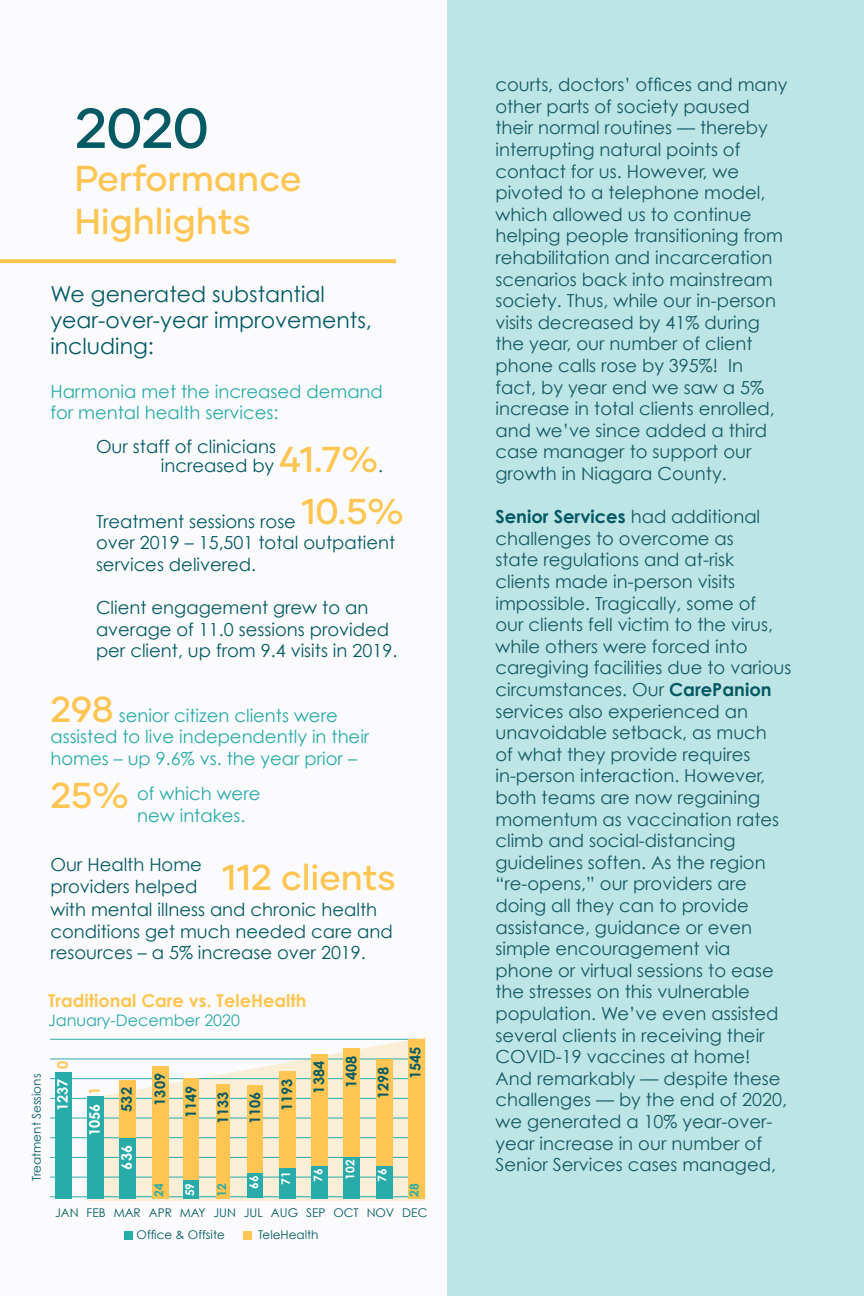
<style>
.page{position:relative;width:864px;height:1296px;background:#bee5e5}
.page>*{position:absolute;margin:0;border:0;box-sizing:border-box;transform-origin:0 0}
.t1{font:500 56px "Gilmer";color:#035a64}
.t2{font:500 36px/43.2px "Gilmer";color:#fec552}
.t3{font:22px/26.4px "Century Gothic";color:#035a64}
.t4{font:18px/21.6px "Century Gothic";color:#135a65}
.t5{font:18px/21.6px "Century Gothic";color:#035a64}
.t6{font:18px/21.6px "Century Gothic";color:#28aba9}
.t7{font:700 17.8px "Century Gothic";color:#fec552}
.t8{font:16px "Century Gothic";color:#28aba9}
.t9{font:700 14.6px "Century Gothic";color:#035a64}
.t10{font:700 14.6px "Century Gothic";color:#fff}
.t11{font:700 14.6px "Century Gothic";color:#fec552}
.t12{font:12px "Century Gothic";color:#035a64}
.t13{font:700 12px "Century Gothic";color:#fff}
.t14{font:700 12px "Century Gothic";color:#28aba9}
.s1{font-family:"Gilmer";font-weight:500;font-size:36px;color:#fec552}
.s2{font-weight:700;color:#035a64}
</style>
<div class="page">
<div style="left:0;top:0;width:446px;height:1296px;background:#fbfbfd"></div>
<svg style="left:86px;top:1037px;width:340px;height:164px;fill:#fbeed6"></svg>
<hr style="left:50px;top:1039px;width:367px;height:1px;background:#28aba9">
<hr style="left:50px;top:1059px;width:367px;height:1px;background:#28aba9">
<hr style="left:50px;top:1078px;width:367px;height:1px;background:#28aba9">
<hr style="left:50px;top:1098px;width:367px;height:1px;background:#28aba9">
<hr style="left:50px;top:1118px;width:367px;height:1px;background:#28aba9">
<hr style="left:50px;top:1137px;width:367px;height:1px;background:#28aba9">
<hr style="left:50px;top:1157px;width:367px;height:1px;background:#28aba9">
<hr style="left:50px;top:1177px;width:367px;height:1px;background:#28aba9">
<hr style="left:50px;top:1196px;width:367px;height:1px;background:#28aba9">
<div style="left:55px;top:1072px;width:16px;height:126px;background:#28aba9"></div>
<div style="left:87px;top:1096px;width:17px;height:102px;background:#28aba9"></div>
<div style="left:119px;top:1138px;width:17px;height:60px;background:#28aba9"></div>
<div style="left:119px;top:1080px;width:17px;height:58px;background:#fec552"></div>
<div style="left:153px;top:1183px;width:16px;height:15px;background:#fec552"></div>
<div style="left:153px;top:1066px;width:16px;height:117px;background:#fec552"></div>
<div style="left:184px;top:1180px;width:15px;height:18px;background:#28aba9"></div>
<div style="left:184px;top:1078px;width:15px;height:102px;background:#fec552"></div>
<div style="left:216px;top:1183px;width:13px;height:15px;background:#fec552"></div>
<div style="left:216px;top:1085px;width:13px;height:98px;background:#fec552"></div>
<div style="left:248px;top:1173px;width:15px;height:25px;background:#28aba9"></div>
<div style="left:248px;top:1085px;width:15px;height:88px;background:#fec552"></div>
<div style="left:280px;top:1168px;width:16px;height:30px;background:#28aba9"></div>
<div style="left:280px;top:1072px;width:16px;height:96px;background:#fec552"></div>
<div style="left:312px;top:1165px;width:16px;height:33px;background:#28aba9"></div>
<div style="left:312px;top:1054px;width:16px;height:111px;background:#fec552"></div>
<div style="left:344px;top:1049px;width:16px;height:109px;background:#fec552"></div>
<div style="left:376px;top:1165px;width:16px;height:33px;background:#28aba9"></div>
<div style="left:376px;top:1059px;width:16px;height:106px;background:#fec552"></div>
<div style="left:408px;top:1183px;width:16px;height:15px;background:#fec552"></div>
<div style="left:408px;top:1040px;width:16px;height:143px;background:#fec552"></div>
<div style="left:344px;top:1157px;width:16px;height:41px;background:#28aba9"></div>
<div style="left:124px;top:1232px;width:9px;height:8px;background:#28aba9"></div>
<div style="left:244px;top:1232px;width:8px;height:8px;background:#fec552"></div>
<svg style="left:0;top:259px;width:396px;height:4px;background:#fdc75a"></svg>
<p class="t1" style="left:75px;top:93px;width:135px">2020</p>
<p class="t2" style="left:75px;top:157px;width:228px">Performance<br>Highlights</p>
<p class="t3" style="left:50px;top:280px;width:323px">We generated substantial year-over-year improvements, including:</p>
<p class="t6" style="left:50px;top:380px;width:334px">Harmonia met the increased demand for mental health services:</p>
<p class="t5" style="left:96px;top:436px;width:182px">Our staff of clinicians</p>
<p class="t5" style="left:161px;top:455px;width:224px">increased by <span class="s1">41.7%</span>.</p>
<p class="t5" style="left:96px;top:510px;width:310px">Treatment sessions rose <sup>10.5% </sup>over 2019 – 15,501 total outpatient services delivered.</p>
<p class="t5" style="left:96px;top:596px;width:303px">Client engagement grew to an average of 11.0 sessions provided per client, up from 9.4 visits in 2019.</p>
<p class="t6" style="left:50px;top:704px;width:320px"><span class="s1">298</span> senior citizen clients were assisted to live independently in their homes – up 9.6% vs. the year prior –</p>
<p class="t2" style="left:50px;top:773px;width:80px">25%</p>
<p class="t6" style="left:137px;top:783px;width:125px">of which were</p>
<p class="t6" style="left:137px;top:804px;width:110px">new intakes.</p>
<p class="t5" style="left:50px;top:854px;width:153px">Our Health Home providers helped</p>
<p class="t2" style="left:222px;top:856px;width:176px">112 clients</p>
<p class="t5" style="left:50px;top:898px;width:344px">with mental illness and chronic health conditions get much needed care and resources – a 5% increase over 2019.</p>
<p class="t7" style="left:48px;top:989px;width:260px">Traditional Care vs. TeleHealth</p>
<p class="t8" style="left:48px;top:1011px;width:193px">January-December 2020</p>
<p class="t12" style="left:29px;top:1181px;width:109px;rotate:-90deg">Treatment Sessions</p>
<p class="t11" style="left:53px;top:1069px;width:10px;rotate:-90deg">0</p>
<p class="t10" style="left:53px;top:1111px;width:34px;rotate:-90deg">1237</p>
<p class="t11" style="left:85px;top:1095px;width:10px;rotate:-90deg">1</p>
<p class="t10" style="left:85px;top:1136px;width:34px;rotate:-90deg">1056</p>
<p class="t9" style="left:117px;top:1112px;width:26px;rotate:-90deg">532</p>
<p class="t10" style="left:117px;top:1170px;width:26px;rotate:-90deg">636</p>
<p class="t9" style="left:151px;top:1106px;width:34px;rotate:-90deg">1309</p>
<p class="t9" style="left:182px;top:1118px;width:34px;rotate:-90deg">1149</p>
<p class="t9" style="left:214px;top:1124px;width:34px;rotate:-90deg">1133</p>
<p class="t9" style="left:246px;top:1124px;width:34px;rotate:-90deg">1106</p>
<p class="t14" style="left:151px;top:1197px;width:15px;rotate:-90deg">24</p>
<p class="t13" style="left:182px;top:1196px;width:15px;rotate:-90deg">59</p>
<p class="t14" style="left:214px;top:1197px;width:15px;rotate:-90deg">12</p>
<p class="t13" style="left:246px;top:1189px;width:15px;rotate:-90deg">66</p>
<p class="t9" style="left:278px;top:1111px;width:34px;rotate:-90deg">1193</p>
<p class="t13" style="left:278px;top:1185px;width:15px;rotate:-90deg">71</p>
<p class="t9" style="left:310px;top:1094px;width:34px;rotate:-90deg">1384</p>
<p class="t9" style="left:342px;top:1088px;width:34px;rotate:-90deg">1408</p>
<p class="t13" style="left:310px;top:1182px;width:15px;rotate:-90deg">76</p>
<p class="t13" style="left:343px;top:1180px;width:22px;rotate:-90deg">102</p>
<p class="t9" style="left:374px;top:1099px;width:34px;rotate:-90deg">1298</p>
<p class="t13" style="left:375px;top:1182px;width:15px;rotate:-90deg">76</p>
<p class="t9" style="left:406px;top:1079px;width:34px;rotate:-90deg">1545</p>
<p class="t14" style="left:407px;top:1197px;width:15px;rotate:-90deg">28</p>
<p class="t12" style="left:55px;top:1206px;width:374px">JAN FEB MAR APR MAY JUN JUL AUG SEP OCT NOV DEC</p>
<p class="t12" style="left:137px;top:1227px;width:90px">Office &amp; Offsite</p>
<p class="t12" style="left:258px;top:1227px;width:62px">TeleHealth</p>
<p class="t4" style="left:495px;top:74px;width:294px">courts, doctors’ offices and many other parts of society paused their normal routines — thereby interrupting natural points of contact for us. However, we pivoted to a telephone model, which allowed us to continue helping people transitioning from rehabilitation and incarceration scenarios back into mainstream society. Thus, while our in-person visits decreased by 41% during the year, our number of client phone calls rose by 395%! In fact, by year end we saw a 5% increase in total clients enrolled, and we’ve since added a third case manager to support our growth in Niagara County.</p>
<p class="t4" style="left:495px;top:506px;width:297px"><span class="s2">Senior Services</span> had additional challenges to overcome as<br>state regulations and at-risk clients made in-person visits impossible. Tragically, some of<br>our clients fell victim to the virus, while others were forced into caregiving facilities due to various circumstances. Our <span class="s2">CarePanion </span>services also experienced an unavoidable setback, as much<br>of what they provide requires in-person interaction. However, both teams are now regaining momentum as vaccination rates climb and social-distancing guidelines soften. As the region “re-opens,” our providers are doing all they can to provide assistance, guidance or even simple encouragement via phone or virtual sessions to ease the stresses on this vulnerable population. We’ve even assisted several clients in receiving their<br>COVID-19 vaccines at home!<br>And remarkably — despite these challenges — by the end of 2020, we generated a 10% year-over&shy;year increase in our number of<br>Senior Services cases managed,</p>
</div>
